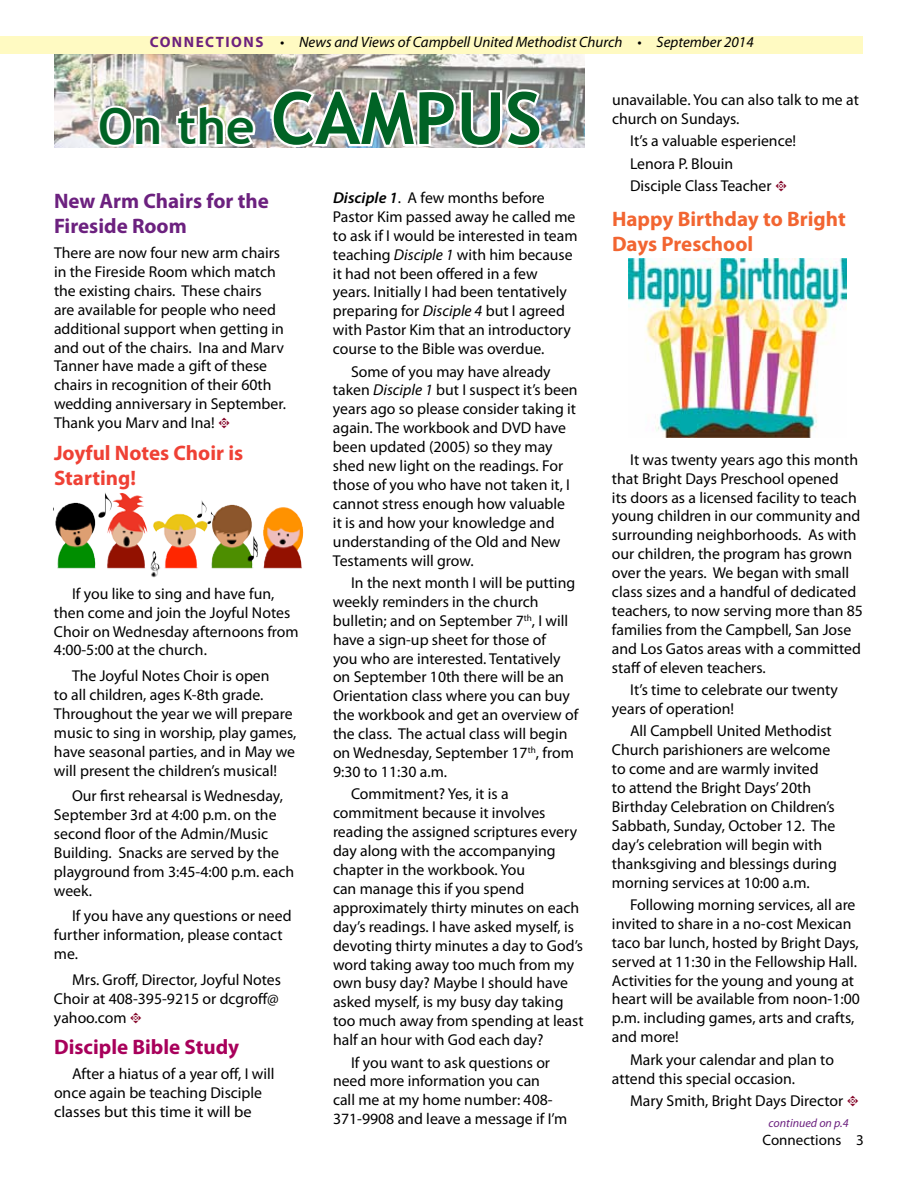
<style>
.page{position:relative;width:918px;height:1188px;background:#fff}
.page>*{position:absolute;margin:0;border:0;box-sizing:border-box;transform-origin:0 0}
.t1{font:700 72px "Trebuchet MS";color:#006325}
.t2{font:700 21px/25.2px "Myriad Pro";color:#f26531}
.t3{font:700 21px/25.2px "Myriad Pro";color:#6c217f}
.t4{font:700 21px/25.2px "Myriad Pro";color:#ef4135}
.t5{font:700 21px "Myriad Pro";color:#a8005b}
.t6{font:15.75px/18.9px "Myriad Pro";color:#000}
.t7{font:italic 15px "Myriad Pro";color:#000}
.t8{font:15px "Myriad Pro";color:#000}
.t9{font:italic 12px "Myriad Pro";color:#6c217f}
.s1{font-weight:700;font-style:normal;color:#6c217f}
.s2{font-size:49.5px}
.s3{font-family:"Type Embellishments One Let Plain";font-size:15px;color:#820024}
.s4{font-weight:600;font-style:italic}
.s5{font-style:italic}
</style>
<div class="page">
<div style="left:0;top:36px;width:863px;height:18px;background:#fffac2"></div>
<img style="left:54px;top:54px;width:531px;height:93px">
<svg style="left:95px;top:103px;width:69px;height:45px"></svg>
<img style="left:174px;top:101px;width:84px;height:47px">
<img style="left:269px;top:87px;width:275px;height:61px">
<img style="left:55px;top:492px;width:249px;height:86px">
<img style="left:628px;top:259px;width:219px;height:179px">
<p class="t7" style="left:150px;top:33px;width:605px"><span class="s1">CONNECTIONS</span> • News and Views of Campbell United Methodist Church • September 2014</p>
<h1 class="t1" style="left:98px;top:73px;width:445px"><span class="s2">On the</span> CAMPUS</h1>
<h2 class="t3" style="left:54px;top:188px;width:216px">New Arm Chairs for the<br>Fireside Room</h2>
<p class="t6" style="left:54px;top:243px;width:234px">There are now four new arm chairs in the Fireside Room which match the existing chairs. These chairs are available for people who need additional support when getting in and out of the chairs. Ina and Marv<br>Tanner have made a gift of these chairs in recognition of their 60th wedding anniversary in September.<br>Thank you Marv and Ina! <span class="s3">t</span></p>
<h2 class="t4" style="left:54px;top:440px;width:191px">Joyful Notes Choir is<br>Starting!</h2>
<p class="t6" style="left:54px;top:584px;width:246px;text-indent:18px">If you like to sing and have fun, then come and join the Joyful Notes<br>Choir on Wednesday afternoons from<br>4:00-5:00 at the church.</p>
<p class="t6" style="left:54px;top:666px;width:244px;text-indent:18px">The Joyful Notes Choir is open<br>to all children, ages K-8th grade.<br>Throughout the year we will prepare music to sing in worship, play games, have seasonal parties, and in May we will present the children’s musical!</p>
<p class="t6" style="left:54px;top:786px;width:242px;text-indent:18px">Our first rehearsal is Wednesday,<br>September 3rd at 4:00 p.m. on the second floor of the Admin/Music<br>Building. Snacks are served by the playground from 3:45-4:00 p.m. each week.</p>
<p class="t6" style="left:54px;top:906px;width:239px;text-indent:18px">If you have any questions or need further information, please contact me.</p>
<p class="t6" style="left:54px;top:970px;width:229px;text-indent:18px">Mrs. Groff, Director, Joyful Notes<br>Choir at 408-395-9215 or dcgroff@ yahoo.com <span class="s3">t</span></p>
<h2 class="t5" style="left:54px;top:1033px;width:187px">Disciple Bible Study</h2>
<p class="t6" style="left:54px;top:1064px;width:222px;text-indent:18px">After a hiatus of a year off, I will once again be teaching Disciple classes but this time it will be</p>
<p class="t6" style="left:333px;top:188px;width:246px"><span class="s4">Disciple 1</span>. A few months before Pastor Kim passed away he called me to ask if I would be interested in team teaching <span class="s5">Disciple 1</span> with him because it had not been offered in a few years. Initially I had been tentatively preparing for <span class="s5">Disciple 4</span> but I agreed with Pastor Kim that an introductory course to the Bible was overdue.</p>
<p class="t6" style="left:333px;top:362px;width:246px;text-indent:18px">Some of you may have already taken <span class="s5">Disciple 1</span> but I suspect it’s been years ago so please consider taking it again. The workbook and DVD have been updated (2005) so they may shed new light on the readings. For those of you who have not taken it, I cannot stress enough how valuable it is and how your knowledge and understanding of the Old and New<br>Testaments will grow.</p>
<p class="t6" style="left:333px;top:573px;width:247px;text-indent:18px">In the next month I will be putting weekly reminders in the church bulletin; and on September 7<sup>th</sup>, I will have a sign-up sheet for those of<br>you who are interested. Tentatively on September 10th there will be an Orientation class where you can buy the workbook and get an overview of the class. The actual class will begin on Wednesday, September 17<sup>th</sup>, from 9:30 to 11:30 a.m.</p>
<p class="t6" style="left:333px;top:784px;width:252px;text-indent:18px">Commitment? Yes, it is a commitment because it involves reading the assigned scriptures every day along with the accompanying chapter in the workbook. You<br>can manage this if you spend approximately thirty minutes on each day’s readings. I have asked myself, is devoting thirty minutes a day to God’s word taking away too much from my own busy day? Maybe I should have asked myself, is my busy day taking too much away from spending at least half an hour with God each day?</p>
<p class="t6" style="left:333px;top:1053px;width:236px;text-indent:18px">If you want to ask questions or need more information you can<br>call me at my home number: 408-<br>371-9908 and leave a message if I’m</p>
<p class="t6" style="left:612px;top:90px;width:248px">unavailable. You can also talk to me at church on Sundays.</p>
<p class="t6" style="left:630px;top:129px;width:168px;line-height:22.4px">It’s a valuable esperience!<br>Lenora P. Blouin<br>Disciple Class Teacher <span class="s3">t</span></p>
<h2 class="t2" style="left:612px;top:205px;width:235px">Happy Birthday to Bright<br>Days Preschool</h2>
<p class="t6" style="left:612px;top:450px;width:253px;text-indent:18px">It was twenty years ago this month that Bright Days Preschool opened<br>its doors as a licensed facility to teach young children in our community and surrounding neighborhoods. As with our children, the program has grown over the years. We began with small class sizes and a handful of dedicated teachers, to now serving more than 85 families from the Campbell, San Jose and Los Gatos areas with a committed staff of eleven teachers.</p>
<p class="t6" style="left:612px;top:680px;width:227px;text-indent:18px">It’s time to celebrate our twenty years of operation!</p>
<p class="t6" style="left:612px;top:721px;width:226px;text-indent:18px">All Campbell United Methodist<br>Church parishioners are welcome to come and are warmly invited<br>to attend the Bright Days’ 20th<br>Birthday Celebration on Children’s<br>Sabbath, Sunday, October 12. The day’s celebration will begin with thanksgiving and blessings during morning services at 10:00 a.m.</p>
<p class="t6" style="left:612px;top:895px;width:249px;text-indent:18px">Following morning services, all are invited to share in a no-cost Mexican taco bar lunch, hosted by Bright Days, served at 11:30 in the Fellowship Hall.<br>Activities for the young and young at heart will be available from noon-1:00 p.m. including games, arts and crafts, and more!</p>
<p class="t6" style="left:612px;top:1050px;width:223px;text-indent:18px">Mark your calendar and plan to attend this special occasion.</p>
<p class="t6" style="left:630px;top:1091px;width:230px">Mary Smith, Bright Days Director <span class="s3">t</span></p>
<p class="t9" style="left:769px;top:1115px;width:82px">continued on p.4</p>
<p class="t8" style="left:762px;top:1131px;width:103px">Connections 3</p>
</div>
